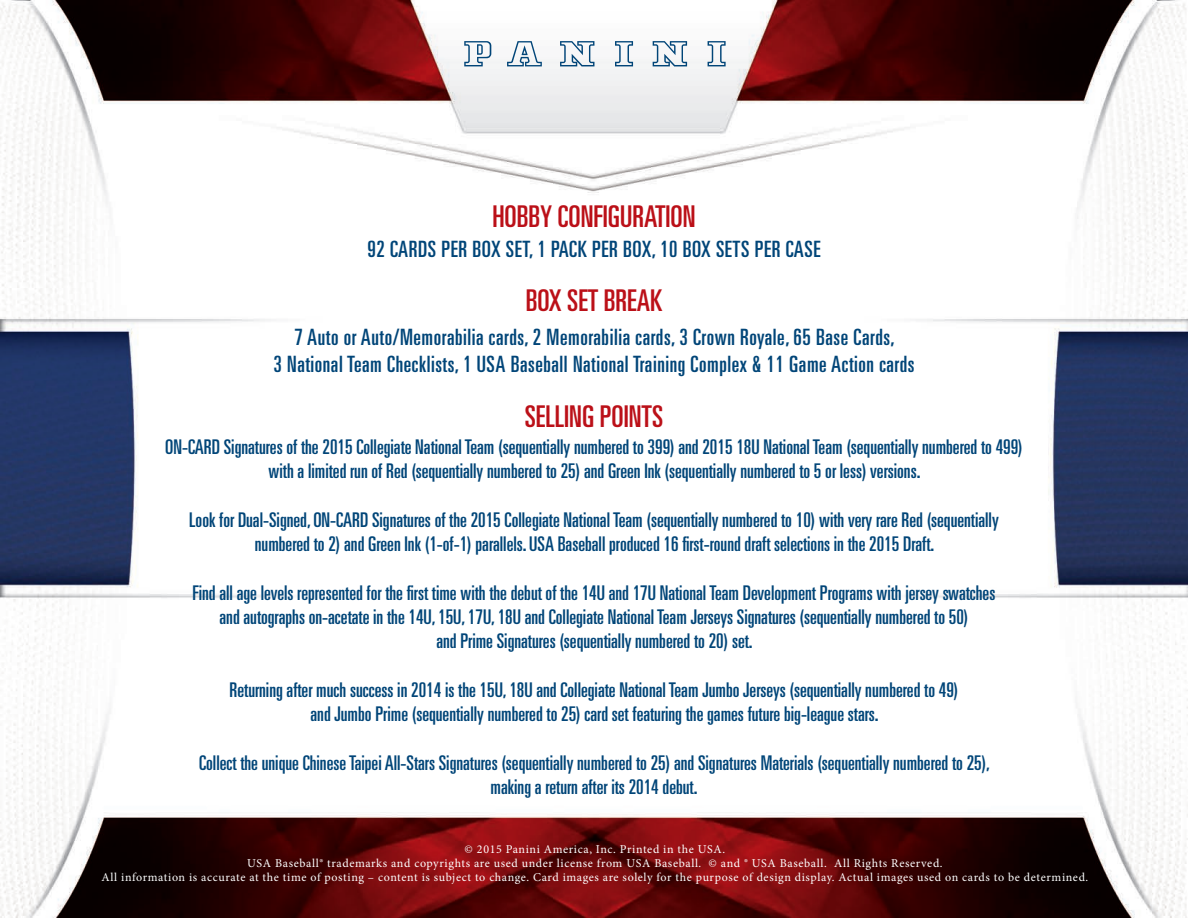
<style>
.page{position:relative;width:1188px;height:918px;background:#fff}
.page>*{position:absolute;margin:0;border:0;box-sizing:border-box;transform-origin:0 0}
.t1{font:ultra-condensed 30px "Univers";color:#bb1018}
.t2{font:ultra-condensed 22.5px/27px "Univers";letter-spacing:.025em;color:#014578;text-align:center}
.t3{font:ultra-condensed 20.25px/24.3px "Univers";color:#014578;text-align:center}
.t4{font:12px/14.4px "Minion Pro";letter-spacing:.05em;color:#fff;text-align:center}
</style>
<div class="page">
<img style="left:0;top:0;width:1188px;height:918px">
<svg style="left:464px;top:41px;width:262px;height:25px"></svg>
<h1 class="t1" style="left:492px;top:199px;width:205px">HOBBY CONFIGURATION</h1>
<p class="t2" style="left:367px;top:235px;width:455px">92 CARDS PER BOX SET, 1 PACK PER BOX, 10 BOX SETS PER CASE</p>
<h1 class="t1" style="left:526px;top:283px;width:138px">BOX SET BREAK</h1>
<p class="t2" style="left:274px;top:323px;width:643px">7 Auto or Auto/Memorabilia cards, 2 Memorabilia cards, 3 Crown Royale, 65 Base Cards,<br>3 National Team Checklists, 1 USA Baseball National Training Complex &amp; 11 Game Action cards</p>
<h1 class="t1" style="left:525px;top:399px;width:140px">SELLING POINTS</h1>
<p class="t3" style="left:165px;top:434px;width:859px">ON-CARD Signatures of the 2015 Collegiate National Team (sequentially numbered to 399) and 2015 18U National Team (sequentially numbered to 499) with a limited run of Red (sequentially numbered to 25) and Green Ink (sequentially numbered to 5 or less) versions.</p>
<p class="t3" style="left:189px;top:507px;width:811px">Look for Dual-Signed, ON-CARD Signatures of the 2015 Collegiate National Team (sequentially numbered to 10) with very rare Red (sequentially numbered to 2) and Green Ink (1-of-1) parallels. USA Baseball produced 16 first-round draft selections in the 2015 Draft.</p>
<p class="t3" style="left:193px;top:580px;width:804px">Find all age levels represented for the first time with the debut of the 14U and 17U National Team Development Programs with jersey swatches and autographs on-acetate in the 14U, 15U, 17U, 18U and Collegiate National Team Jerseys Signatures (sequentially numbered to 50)<br>and Prime Signatures (sequentially numbered to 20) set.</p>
<p class="t3" style="left:230px;top:677px;width:730px">Returning after much success in 2014 is the 15U, 18U and Collegiate National Team Jumbo Jerseys (sequentially numbered to 49) and Jumbo Prime (sequentially numbered to 25) card set featuring the games future big-league stars.</p>
<p class="t3" style="left:199px;top:750px;width:792px">Collect the unique Chinese Taipei All-Stars Signatures (sequentially numbered to 25) and Signatures Materials (sequentially numbered to 25), making a return after its 2014 debut.</p>
<p class="t4" style="left:102px;top:842px;width:988px">© 2015 Panini America, Inc. Printed in the USA.<br>USA Baseball® trademarks and copyrights are used under license from USA Baseball. © and ® USA Baseball. All Rights Reserved.<br>All information is accurate at the time of posting – content is subject to change. Card images are solely for the purpose of design display. Actual images used on cards to be determined.</p>
</div>
